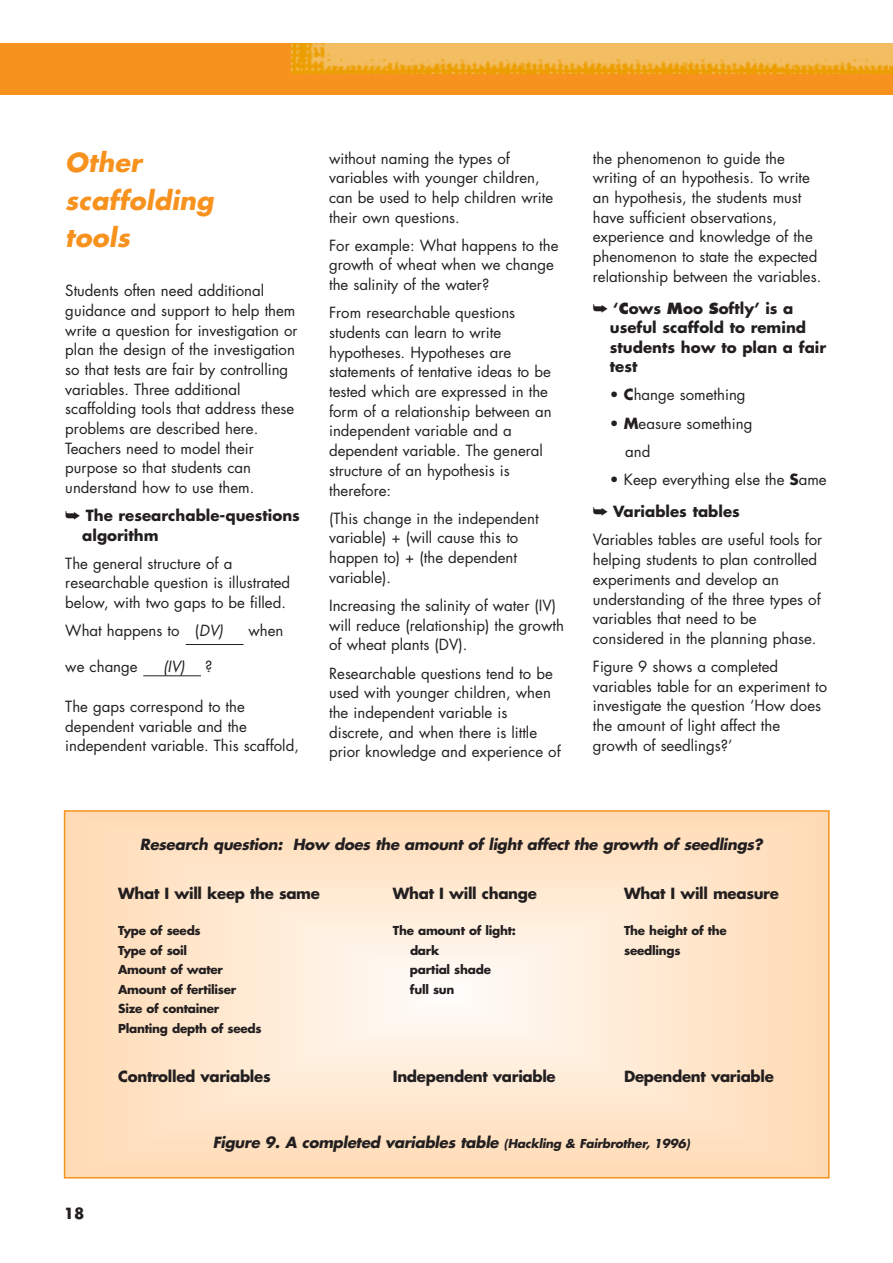
<style>
.page{position:relative;width:893px;height:1263px;background:#fff}
.page>*{position:absolute;margin:0;border:0;box-sizing:border-box;transform-origin:0 0}
.t1{font:italic 700 25.5px/37.5px "Futura";color:#f7921e}
.t2{font:15px/19.6px "Futura";color:#231f20}
.t3{font:italic 700 15px "Futura";color:#231f20}
.t4{font:700 15px "Futura";letter-spacing:-.02em;color:#231f20}
.t5{font:700 15px/19.5px "Futura";color:#231f20}
.t6{font:italic 15px "Futura";color:#231f20}
.t7{font:700 12px/19.5px "Futura";letter-spacing:-.02em;color:#231f20}
.s1{font-style:italic}
.s2{font-style:normal}
.s3{font-weight:800}
.s4{font-weight:700}
.s5{font-size:12px}
</style>
<div class="page">
<div style="left:0;top:43px;width:892px;height:51px;background:#f7921e"></div>
<img style="left:291px;top:43px;width:601px;height:30px">
<div style="left:69px;top:813px;width:755px;height:363px;background:#fedab5"></div>
<div style="left:93px;top:824px;width:707px;height:340px;background:#feddb9"></div>
<div style="left:118px;top:836px;width:657px;height:317px;background:#ffdfbd"></div>
<div style="left:137px;top:846px;width:619px;height:297px;background:#ffe1c1"></div>
<div style="left:162px;top:857px;width:569px;height:274px;background:#ffe3c5"></div>
<div style="left:182px;top:867px;width:529px;height:255px;background:#ffe4c9"></div>
<div style="left:206px;top:879px;width:481px;height:231px;background:#ffe7cd"></div>
<div style="left:226px;top:888px;width:441px;height:213px;background:#ffe9d1"></div>
<div style="left:250px;top:900px;width:393px;height:189px;background:#ffebd5"></div>
<div style="left:270px;top:909px;width:353px;height:170px;background:#ffecd9"></div>
<div style="left:294px;top:921px;width:305px;height:147px;background:#ffefdd"></div>
<div style="left:314px;top:931px;width:265px;height:127px;background:#fff1e1"></div>
<div style="left:334px;top:940px;width:225px;height:109px;background:#fff2e5"></div>
<div style="left:353px;top:950px;width:187px;height:89px;background:#fff4e9"></div>
<div style="left:373px;top:959px;width:147px;height:71px;background:#fff6ed"></div>
<div style="left:392px;top:968px;width:108px;height:52px;background:#fff8f1"></div>
<div style="left:412px;top:978px;width:69px;height:33px;background:#fffaf5"></div>
<div style="left:427px;top:985px;width:39px;height:19px;background:#fffcf9"></div>
<div style="left:437px;top:990px;width:19px;height:9px;background:#fffdfd"></div>
<div style="left:64px;top:810px;width:765px;height:369px;border:2px solid #f7921e"></div>
<hr style="left:186px;top:644px;width:57px;height:1px;background:#231f20">
<hr style="left:143px;top:675px;width:58px;height:1px;background:#231f20">
<h1 class="t1" style="left:65px;top:146px;width:154px">Other scaffolding tools</h1>
<p class="t2" style="left:65px;top:282px;width:234px">Students often need additional guidance and support to help them write a question for investigation or plan the design of the investigation so that tests are fair by controlling variables. Three additional scaffolding tools that address these problems are described here.<br>Teachers need to model their purpose so that students can understand how to use them.</p>
<p class="t5" style="left:82px;top:507px;width:219px;text-indent:-17px">➥ The researchable-questions algorithm</p>
<p class="t2" style="left:65px;top:555px;width:226px">The general structure of a researchable question is illustrated below, with two gaps to be filled.</p>
<p class="t2" style="left:65px;top:622px;width:162px">What happens to (<span class="s1">DV)</span></p>
<p class="t2" style="left:248px;top:622px;width:37px">when</p>
<p class="t2" style="left:65px;top:658px;width:74px">we change</p>
<p class="t6" style="left:163px;top:660px;width:51px">(IV) <span class="s2">?</span></p>
<p class="t2" style="left:65px;top:698px;width:235px">The gaps correspond to the dependent variable and the independent variable. This scaffold,</p>
<p class="t2" style="left:329px;top:149px;width:226px">without naming the types of variables with younger children, can be used to help children write their own questions.</p>
<p class="t2" style="left:329px;top:237px;width:231px">For example: What happens to the growth of wheat when we change the salinity of the water?</p>
<p class="t2" style="left:329px;top:304px;width:224px">From researchable questions students can learn to write hypotheses. Hypotheses are statements of tentative ideas to be tested which are expressed in the form of a relationship between an independent variable and a dependent variable. The general structure of an hypothesis is therefore:</p>
<p class="t2" style="left:329px;top:510px;width:211px">(This change in the independent variable) + (will cause this to happen to) + (the dependent variable).</p>
<p class="t2" style="left:329px;top:597px;width:236px">Increasing the salinity of water (IV) will reduce (relationship) the growth of wheat plants (DV).</p>
<p class="t2" style="left:329px;top:664px;width:233px">Researchable questions tend to be used with younger children, when the independent variable is discrete, and when there is little prior knowledge and experience of</p>
<p class="t2" style="left:593px;top:149px;width:230px">the phenomenon to guide the writing of an hypothesis. To write an hypothesis, the students must have sufficient observations, experience and knowledge of the phenomenon to state the expected relationship between the variables.</p>
<p class="t5" style="left:610px;top:300px;width:218px;text-indent:-17px">➥ ‘<span class="s3">C</span>ows <span class="s3">M</span>oo <span class="s3">S</span>oftly’ is a useful scaffold to remind students how to plan a fair test</p>
<p class="t2" style="left:610px;top:386px;width:137px">• <span class="s4">C</span>hange something</p>
<p class="t2" style="left:625px;top:410px;width:129px;line-height:28.2px;text-indent:-15px">• <span class="s4">M</span>easure something and</p>
<p class="t2" style="left:593px;top:465px;width:235px;line-height:32.2px;text-indent:17px">• Keep everything else the <span class="s4">S</span>ame ➥ <span class="s4">Variables tables</span></p>
<p class="t2" style="left:593px;top:531px;width:231px">Variables tables are useful tools for helping students to plan controlled experiments and develop an understanding of the three types of variables that need to be considered in the planning phase.</p>
<p class="t2" style="left:593px;top:658px;width:236px">Figure 9 shows a completed variables table for an experiment to investigate the question ‘How does the amount of light affect the growth of seedlings?’</p>
<p class="t3" style="left:140px;top:837px;width:627px">Research question: How does the amount of light affect the growth of seedlings?</p>
<p class="t4" style="left:118px;top:887px;width:203px">What I will keep the same</p>
<p class="t4" style="left:393px;top:887px;width:145px">What I will change</p>
<p class="t4" style="left:624px;top:887px;width:156px">What I will measure</p>
<p class="t7" style="left:118px;top:922px;width:84px">Type of seeds</p>
<p class="t7" style="left:393px;top:922px;width:124px">The amount of light:</p>
<p class="t7" style="left:624px;top:922px;width:104px">The height of the</p>
<p class="t7" style="left:118px;top:941px;width:71px">Type of soil</p>
<p class="t7" style="left:410px;top:941px;width:31px">dark</p>
<p class="t7" style="left:624px;top:941px;width:58px">seedlings</p>
<p class="t7" style="left:118px;top:961px;width:106px">Amount of water</p>
<p class="t7" style="left:410px;top:961px;width:83px">partial shade</p>
<p class="t7" style="left:118px;top:980px;width:119px">Amount of fertiliser</p>
<p class="t7" style="left:410px;top:980px;width:46px">full sun</p>
<p class="t7" style="left:118px;top:1000px;width:145px">Size of container<br>Planting depth of seeds</p>
<p class="t4" style="left:118px;top:1070px;width:154px">Controlled variables</p>
<p class="t4" style="left:393px;top:1070px;width:164px">Independent variable</p>
<p class="t4" style="left:624px;top:1070px;width:151px">Dependent variable</p>
<p class="t4" style="left:64px;top:1207px;width:22px">18</p>
<p class="t3" style="left:213px;top:1136px;width:481px">Figure 9. A completed variables table <span class="s5">(Hackling &amp; Fairbrother, 1996)</span></p>
</div>
